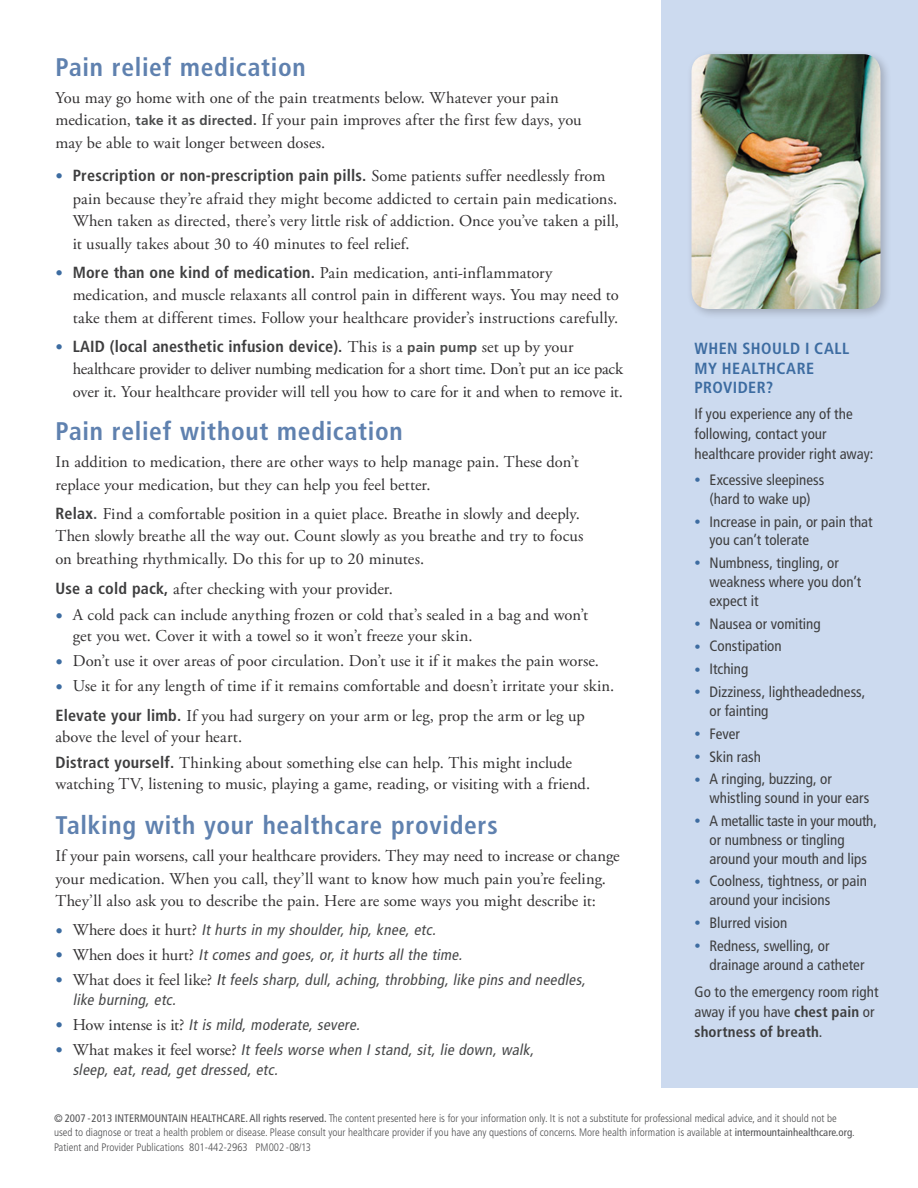
<style>
.page{position:relative;width:918px;height:1188px;background:#fff}
.page>*{position:absolute;margin:0;border:0;box-sizing:border-box;transform-origin:0 0}
.head_1{font:700 condensed 25.5px "Frutiger LT Std";letter-spacing:.03em;color:#5f81af}
.main{font:16.5px/22.5px "Adobe Garamond Pro";color:#312f30}
.t1{font:700 condensed 16.2px "Frutiger LT Std";letter-spacing:.01em;color:#3e3e3f}
.side_bar_head{font:700 condensed 16.2px/19.5px "Frutiger LT Std";letter-spacing:.03em;color:#3d6ca1}
.t2{font:italic condensed 15.3px/20.4px "Frutiger LT Std";color:#464748}
.side_bar_text{font:condensed 15px/18.8px "Frutiger LT Std";color:#3e3e3f}
.t3{font:300 condensed 10.8px/14.2px "Frutiger LT Std";color:#505052}
.s1{font-family:"Frutiger LT Std";font-weight:700;font-size:13.5px;color:#4b4c4d}
.s2{font-size:15px;color:#3d6ca1}
.s3{font-family:"Adobe Garamond Pro";font-weight:400;font-stretch:normal;font-size:16.5px;color:#312f30}
.s4{font-family:"Frutiger LT Std";font-weight:700;font-stretch:condensed;font-size:15px;color:#3d6ca1}
.s5{font-family:"Frutiger LT Std";font-weight:700;font-stretch:condensed;font-size:16.2px;color:#3e3e3f}
.s6{font-stretch:normal;font-size:13.5px;color:#4b4c4d}
.s7{font-family:"Frutiger LT Std";font-weight:700;font-stretch:condensed;color:#57585a}
.s8{font-weight:700;font-style:normal;font-size:15px;color:#3d6ca1}
.s9{font-family:"Adobe Garamond Pro";font-style:normal;font-stretch:normal;font-size:16.5px;color:#312f30}
.s10{font-size:15.75px;color:#312f30}
.s11{font-weight:400}
.s12{font-weight:300;font-size:12.3px;color:#3d6ca1}
.s13{font-weight:700}
</style>
<div class="page">
<div style="left:662px;top:0;width:256px;height:1088px;background:#ccdaef"></div>
<div style="left:686px;top:49px;width:206px;height:271px;background:#231f20;opacity:.25"></div>
<img style="left:692px;top:54px;width:188px;height:255px">
<p class="head_1" style="left:56px;top:52px;width:252px">Pain relief medication</p>
<p class="main" style="left:56px;top:87px;width:528px">You may go home with one of the pain treatments below. Whatever your pain medication, <span class="s1">take it as directed.</span> If your pain improves after the first few days, you may be able to wait longer between doses.</p>
<p class="t1" style="left:56px;top:166px;width:551px"><span class="s2">•</span> Prescription or non-prescription pain pills. <span class="s3">Some patients suffer needlessly from</span></p>
<p class="main" style="left:73px;top:188px;width:548px;text-align:justify">pain because they’re afraid they might become addicted to certain pain medications.<br>When taken as directed, there’s very little risk of addiction. Once you’ve taken a pill, it usually takes about 30 to 40 minutes to feel relief.</p>
<p class="main" style="left:73px;top:262px;width:548px;text-indent:-17px"><span class="s4">•</span> <span class="s5">More than one kind of medication.</span> Pain medication, anti-inflammatory medication, and muscle relaxants all control pain in different ways. You may need to take them at different times. Follow your healthcare provider’s instructions carefully.</p>
<p class="t1" style="left:56px;top:336px;width:520px"><span class="s2">•</span> LAID (local anesthetic infusion device). <span class="s3">This is a</span> <span class="s6">pain pump</span> <span class="s3">set up by your</span></p>
<p class="main" style="left:73px;top:358px;width:552px">healthcare provider to deliver numbing medication for a short time. Don’t put an ice pack over it. Your healthcare provider will tell you how to care for it and when to remove it.</p>
<p class="head_1" style="left:56px;top:416px;width:349px">Pain relief without medication</p>
<p class="main" style="left:56px;top:451px;width:525px">In addition to medication, there are other ways to help manage pain. These don’t replace your medication, but they can help you feel better.</p>
<p class="main" style="left:56px;top:503px;width:530px"><span class="s5">Relax</span><span class="s7">.</span> Find a comfortable position in a quiet place. Breathe in slowly and deeply.<br>Then slowly breathe all the way out. Count slowly as you breathe and try to focus on breathing rhythmically. Do this for up to 20 minutes.</p>
<p class="main" style="left:56px;top:578px;width:339px"><span class="s5">Use a cold pack,</span> after checking with your provider.</p>
<p class="main" style="left:73px;top:605px;width:517px;line-height:20.9px;text-indent:-17px"><span class="s4">•</span> A cold pack can include anything frozen or cold that’s sealed in a bag and won’t get you wet. Cover it with a towel so it won’t freeze your skin.</p>
<p class="main" style="left:56px;top:650px;width:545px"><span class="s4">•</span> Don’t use it over areas of poor circulation. Don’t use it if it makes the pain worse.</p>
<p class="main" style="left:56px;top:676px;width:560px"><span class="s4">•</span> Use it for any length of time if it remains comfortable and doesn’t irritate your skin.</p>
<p class="main" style="left:56px;top:705px;width:531px;line-height:21px"><span class="s5">Elevate your limb.</span> If you had surgery on your arm or leg, prop the arm or leg up above the level of your heart.</p>
<p class="main" style="left:56px;top:753px;width:536px;line-height:21px"><span class="s5">Distract yourself.</span> Thinking about something else can help. This might include watching TV, listening to music, playing a game, reading, or visiting with a friend.</p>
<p class="head_1" style="left:56px;top:810px;width:444px">Talking with your healthcare providers</p>
<p class="main" style="left:56px;top:845px;width:566px">If your pain worsens, call your healthcare providers. They may need to increase or change your medication. When you call, they’ll want to know how much pain you’re feeling.<br>They’ll also ask you to describe the pain. Here are some ways you might describe it:</p>
<p class="t2" style="left:56px;top:920px;width:385px"><span class="s8">•</span> <span class="s9">Where do e s it hu r t ?</span> It hurts in my shoulder, hip, knee, etc.</p>
<p class="t2" style="left:56px;top:945px;width:412px"><span class="s8">•</span> <span class="s9">When do es it hurt ?</span> It comes and goes, or, it hurts all the time.</p>
<p class="t2" style="left:73px;top:969px;width:518px;text-indent:-17px"><span class="s8">•</span> <span class="s9">Wh at do e s it fe el l i ke ?</span> <span class="s10">I</span>t feels sharp, dull, aching, throbbing, like pins and needles, like burning, etc.</p>
<p class="t2" style="left:56px;top:1015px;width:309px"><span class="s8">•</span> <span class="s9">How i ntens e is it ?</span> It is mild, moderate, severe.</p>
<p class="t2" style="left:73px;top:1039px;width:466px;text-indent:-17px"><span class="s8">•</span> <span class="s9">Wh at m ake s it fe el wo rs e ?</span> It feels worse when I stand, sit, lie down, walk, sleep, eat, read, get dressed, etc.</p>
<p class="t3" style="left:54px;top:1111px;width:802px"><span class="s11">© 2007 - 2013 INTERMOUNTAIN HEALTHCARE. All rights reserved.</span> The content presented here is for your information only. It is not a substitute for professional medical advice, and it should not be used to diagnose or treat a health problem or disease. Please consult your healthcare provider if you have any questions of concerns. More health information is available at <span class="s11">intermountainhealthcare.org</span>.<br>Patient and Provider Publications 801-442-2963 PM002 -08/13</p>
<p class="side_bar_head" style="left:694px;top:339px;width:156px">WHEN SHOULD I CALL<br>MY HEALTHCARE</p>
<p class="side_bar_head" style="left:694px;top:378px;width:80px">PROVIDER?</p>
<p class="side_bar_text" style="left:694px;top:404px;width:181px;line-height:20.2px">If you experience any of the following, contact your healthcare provider right away:</p>
<p class="side_bar_text" style="left:694px;top:471px;width:131px;text-align:center"><span class="s12">•</span> Excessive sleepiness (hard to wake up)</p>
<p class="side_bar_text" style="left:710px;top:512px;width:165px;text-indent:-15px"><span class="s12">•</span> Increase in pain, or pain that you can’t tolerate</p>
<p class="side_bar_text" style="left:710px;top:554px;width:153px;text-indent:-15px"><span class="s12">•</span> Numbness, tingling, or weakness where you don’t expect it</p>
<p class="side_bar_text" style="left:694px;top:614px;width:128px"><span class="s12">•</span> Nausea or vomiting</p>
<p class="side_bar_text" style="left:694px;top:637px;width:89px"><span class="s12">•</span> Constipation</p>
<p class="side_bar_text" style="left:694px;top:660px;width:55px"><span class="s12">•</span> Itching</p>
<p class="side_bar_text" style="left:710px;top:683px;width:158px;text-indent:-15px"><span class="s12">•</span> Dizziness, lightheadedness, or fainting</p>
<p class="side_bar_text" style="left:694px;top:724px;width:47px"><span class="s12">•</span> Fever</p>
<p class="side_bar_text" style="left:694px;top:747px;width:68px"><span class="s12">•</span> Skin rash</p>
<p class="side_bar_text" style="left:710px;top:770px;width:161px;text-indent:-15px"><span class="s12">•</span> A ringing, buzzing, or whistling sound in your ears</p>
<p class="side_bar_text" style="left:710px;top:812px;width:169px;text-indent:-15px"><span class="s12">•</span> A metallic taste in your mouth, or numbness or tingling around your mouth and lips</p>
<p class="side_bar_text" style="left:710px;top:872px;width:159px;text-indent:-15px"><span class="s12">•</span> Coolness, tightness, or pain around your incisions</p>
<p class="side_bar_text" style="left:694px;top:914px;width:94px"><span class="s12">•</span> Blurred vision</p>
<p class="side_bar_text" style="left:710px;top:936px;width:156px;text-indent:-15px"><span class="s12">•</span> Redness, swelling, or drainage around a catheter</p>
<p class="side_bar_text" style="left:694px;top:981px;width:186px;line-height:20.2px">Go to the emergency room right away if you have <span class="s13">chest pain</span> or <span class="s13">shortness of breath</span>.</p>
</div>
